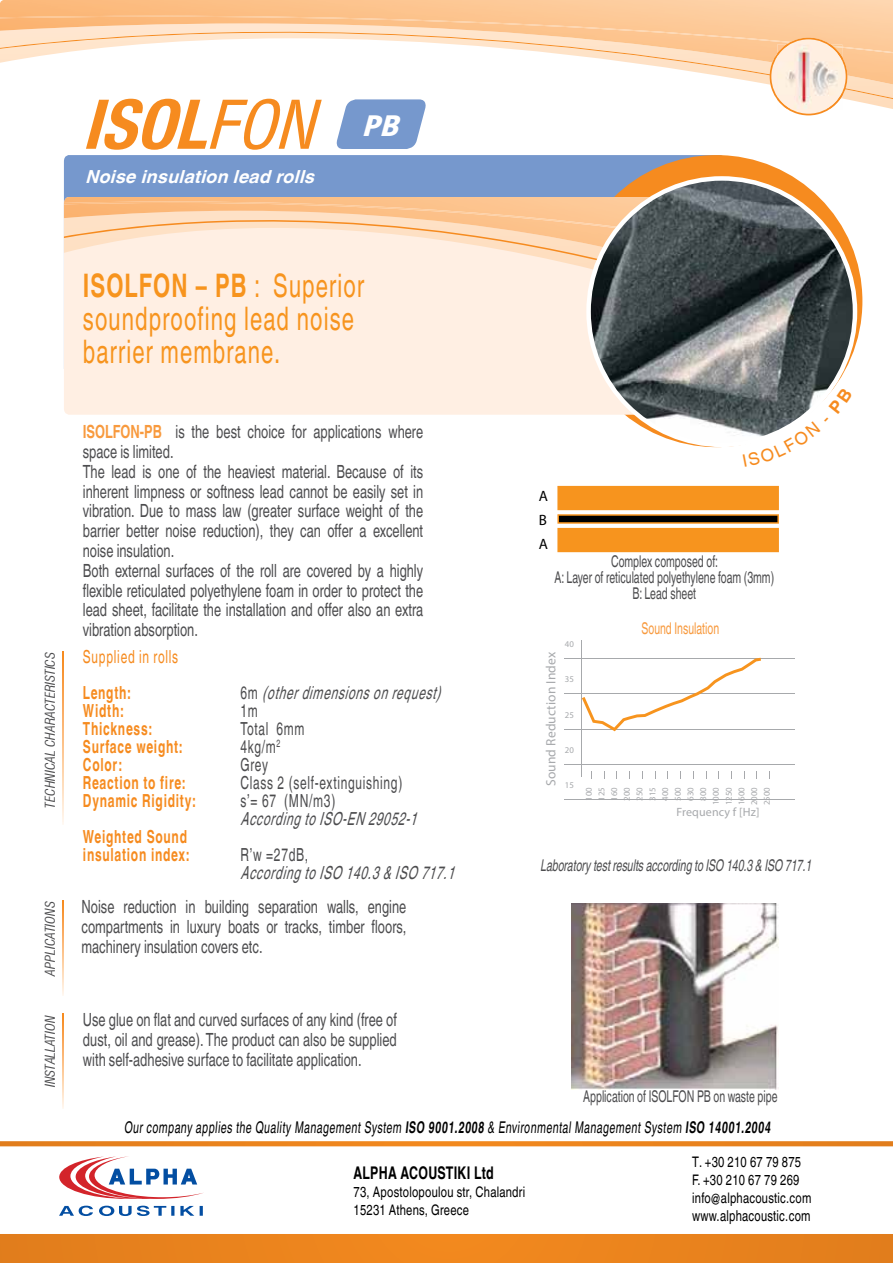
<style>
.page{position:relative;width:893px;height:1263px;background:#fff}
.page>*{position:absolute;margin:0;border:0;box-sizing:border-box;transform-origin:0 0}
.t1{font:32.4px/33px "Helvetica World";letter-spacing:.05em;color:#f7941e;scale:.68 1}
.t2{font:italic 900 29.4px "PF Catalog";color:#fff}
.t3{font:18.15px/19.8px "Helvetica World";color:#4d4d4f;text-align:justify;scale:.71 1}
.t4{font:700 18px/18px "Helvetica World";letter-spacing:.06em;color:#f68b1f;scale:.67 1}
.t5{font:italic 18px "Helvetica World";color:#4d4d4f;scale:.67 1}
.t6{font:18px "Helvetica World";letter-spacing:.06em;color:#4d4d4f;scale:.67 1}
.t7{font:italic 700 18px "Helvetica World";color:#fff}
.t8{font:18px "Helvetica World";letter-spacing:.06em;color:#f68b1f;scale:.67 1}
.t9{font:700 17.4px "Helvetica World";letter-spacing:.02em;color:#000;scale:.71 1}
.t10{font:16.2px/16.2px "Helvetica World";color:#4d4d4f;text-align:center;scale:.65 1}
.t11{font:16.2px "Helvetica World";color:#000;scale:.65 1}
.t12{font:italic 16.2px "Helvetica World";color:#4d4d4f;scale:.65 1}
.t13{font:16.2px "Helvetica World";color:#f89a3e;scale:.65 1}
.t14{font:15px "Helvetica World";letter-spacing:.02em;color:#000;scale:.75 1}
.t15{font:15px "Myriad Pro";color:#000}
.t16{font:14.55px/18px "Helvetica World";letter-spacing:.02em;color:#000;scale:.77 1}
.t17{font:13.5px "UB Helvetica Cond Italic";color:#4d4d4f}
.t18{font:13.5px "Myriad Pro";letter-spacing:.01em;color:#a7a9ac}
.t19{font:12px "Myriad Pro";letter-spacing:.01em;color:#a7a9ac}
.t20{font:8.85px/12.8px "Myriad Pro";letter-spacing:.01em;color:#a7a9ac;text-align:center}
.s1{font-weight:700}
.s2{font-weight:700;color:#f89a3e}
.s3{font-style:normal}
</style>
<div class="page">
<svg style="left:127px;top:84px;width:766px;height:32px"></svg>
<img style="left:0;top:0;width:893px;height:84px">
<img style="left:0;top:16px;width:893px;height:37px">
<div style="left:0;top:1107px;width:893px;height:156px;background:#ea831d"></div>
<div style="left:0;top:1146px;width:893px;height:88px;background:#fff"></div>
<svg style="left:59px;top:1206px;width:144px;height:10px"></svg>
<svg style="left:59px;top:1156px;width:145px;height:43px;background:#dbc3cd"></svg>
<div style="left:0;top:1107px;width:893px;height:34px;background:#fff"></div>
<div style="left:64px;top:155px;width:640px;height:42px;background:#7698cd"></div>
<div style="left:570px;top:155px;width:292px;height:292px;background:#f68b1f;border-radius:50%"></div>
<div style="left:64px;top:197px;width:522px;height:217px;background:#ffefe3"></div>
<div style="left:64px;top:254px;width:522px;height:44px;background:#ffefe3"></div>
<img style="left:64px;top:201px;width:522px;height:53px">
<svg style="left:335px;top:99px;width:93px;height:50px;background:#8ca8d5"></svg>
<svg style="left:86px;top:99px;width:236px;height:51px"></svg>
<svg style="left:62px;top:652px;width:2px;height:172px"></svg>
<svg style="left:586px;top:176px;width:271px;height:271px;background:#7a7974"></svg>
<svg style="left:62px;top:900px;width:2px;height:96px"></svg>
<svg style="left:62px;top:1013px;width:2px;height:96px"></svg>
<img style="left:572px;top:903px;width:206px;height:186px">
<svg style="left:557px;top:486px;width:222px;height:66px;background:#e09338"></svg>
<hr style="left:565px;top:658px;width:230px;height:1px;background:#a7a9ac">
<hr style="left:565px;top:693px;width:230px;height:1px;background:#a7a9ac">
<hr style="left:565px;top:729px;width:230px;height:1px;background:#a7a9ac">
<hr style="left:565px;top:764px;width:230px;height:1px;background:#a7a9ac">
<hr style="left:565px;top:799px;width:230px;height:1px;background:#a7a9ac">
<hr style="left:581px;top:640px;width:1px;height:137px;background:#a7a9ac">
<svg style="left:582px;top:658px;width:179px;height:73px"></svg>
<svg style="left:770px;top:38px;width:77px;height:77px"></svg>
<img style="left:777px;top:44px;width:65px;height:65px">
<svg style="left:743px;top:388px;width:109px;height:59px"></svg>
<p class="t7" style="left:85px;top:166px;width:239px">Noiseinsulationleadrolls</p>
<h2 class="t2" style="left:361px;top:109px;width:47px">PB</h2>
<p class="t17" style="left:43px;top:807px;width:157px;rotate:-90deg">TECHNICAL CHARACTERISTICS</p>
<h1 class="t1" style="left:83px;top:269px;width:415px"><span class="s1">ISOLFON – PB</span> : Superior soundproofing lead noise barrier membrane.</h1>
<p class="t3" style="left:83px;top:422px;width:481px;text-align:left"><span class="s2">ISOLFON-PB</span> is the best choice for applications where space is limited.<br>The lead is one of the heaviest material. Because of its inherent limpness or softness lead cannot be easily set in vibration. Due to mass law (greater surface weight of the barrier better noise reduction), they can offer a excellent noise insulation.<br>Both external surfaces of the roll are covered by a highly flexible reticulated polyethylene foam in order to protect the lead sheet, facilitate the installation and offer also an extra vibration absorption.</p>
<p class="t8" style="left:83px;top:646px;width:144px">Supplied in rolls</p>
<p class="t4" style="left:83px;top:683px;width:72px">Length:</p>
<p class="t5" style="left:240px;top:682px;width:312px"><span class="s3">6 m</span> (otherdimensionsonrequest)</p>
<p class="t4" style="left:83px;top:701px;width:62px">Width:</p>
<p class="t6" style="left:240px;top:700px;width:27px">1m</p>
<p class="t4" style="left:83px;top:719px;width:104px">Thickness:</p>
<p class="t6" style="left:240px;top:718px;width:97px">Total 6mm</p>
<p class="t4" style="left:83px;top:737px;width:150px">Surface weight:</p>
<p class="t6" style="left:240px;top:736px;width:61px">4kg/m<sup>2</sup></p>
<p class="t4" style="left:83px;top:755px;width:59px">Color:</p>
<p class="t6" style="left:240px;top:754px;width:43px">Grey</p>
<p class="t4" style="left:83px;top:773px;width:154px">Reaction to fire:</p>
<p class="t6" style="left:240px;top:772px;width:243px">Class 2 (self-extinguishing)</p>
<p class="t4" style="left:83px;top:791px;width:169px">Dynamic Rigidity:</p>
<p class="t6" style="left:240px;top:790px;width:143px">s’= 67 (MN/m3)</p>
<p class="t5" style="left:240px;top:808px;width:277px">AccordingtoISO-EN29052-1</p>
<p class="t4" style="left:83px;top:827px;width:160px">Weighted Sound insulation index:</p>
<p class="t6" style="left:240px;top:844px;width:102px">R’w =27dB,</p>
<p class="t5" style="left:240px;top:862px;width:333px">AccordingtoISO140.3&amp;ISO717.1</p>
<p class="t17" style="left:43px;top:975px;width:76px;rotate:-90deg">APPLICATIONS</p>
<p class="t3" style="left:81px;top:897px;width:459px">Noise reduction in building separation walls, engine compartments in luxury boats or tracks, timber floors, machinery insulation covers etc.</p>
<p class="t17" style="left:43px;top:1087px;width:73px;rotate:-90deg">INSTALLATION</p>
<p class="t3" style="left:83px;top:1010px;width:444px">Use glue on flat and curved surfaces of any kind (free of dust, oil and grease). The product can also be supplied with self-adhesive surface to facilitate application.</p>
<p class="t15" style="left:539px;top:486px;width:11px">Α</p>
<p class="t15" style="left:539px;top:534px;width:11px">Α</p>
<p class="t15" style="left:539px;top:510px;width:10px">Β</p>
<p class="t10" style="left:554px;top:553px;width:339px">Complex composed of:<br>A: Layer of reticulated polyethylene foam (3mm)<br>B: Lead sheet</p>
<p class="t18" style="left:543px;top:786px;width:136px;rotate:-90deg">Sound Reduction Index</p>
<p class="t20" style="left:565px;top:637px;width:11px">40</p>
<p class="t20" style="left:565px;top:673px;width:11px">35</p>
<p class="t20" style="left:565px;top:708px;width:11px">25</p>
<p class="t20" style="left:565px;top:743px;width:11px">20</p>
<p class="t20" style="left:565px;top:778px;width:11px">15</p>
<p class="t13" style="left:641px;top:618px;width:121px">Sound Insulation</p>
<p class="t20" style="left:582px;top:805px;width:20px;rotate:-90deg">100<br>125<br>160<br>200<br>250<br>315<br>400<br>500<br>630<br>800<br>1000<br>1250<br>1600<br>2000<br>2500</p>
<p class="t19" style="left:677px;top:804px;width:84px">Frequency f [Hz]</p>
<p class="t12" style="left:540px;top:856px;width:425px">LaboratorytestresultsaccordingtoISO140.3&amp;ISO717.1</p>
<p class="t10" style="left:583px;top:1088px;width:301px">Application of ISOLFON PB on waste pipe</p>
<p class="t11" style="left:124px;top:1118px;width:1001px">Ourcompany applies the Quality ManagementSystem <span class="s1">ISO 9001.2008</span> &amp; EnvironmentalManagementSystem <span class="s1">ISO 14001.2004</span></p>
<p class="t9" style="left:354px;top:1163px;width:199px">ΑLPHA ACOUSTIKI Ltd</p>
<p class="t16" style="left:354px;top:1183px;width:224px">73, Apostolopoulou str, Chalandri<br>15231 Athens, Greece</p>
<p class="t16" style="left:692px;top:1153px;width:156px">Τ. +30 210 67 79 875<br>F. +30 210 67 79 269 info@alphacoustic.com</p>
<p class="t14" style="left:692px;top:1207px;width:159px">www.alphacoustic.com</p>
</div>
